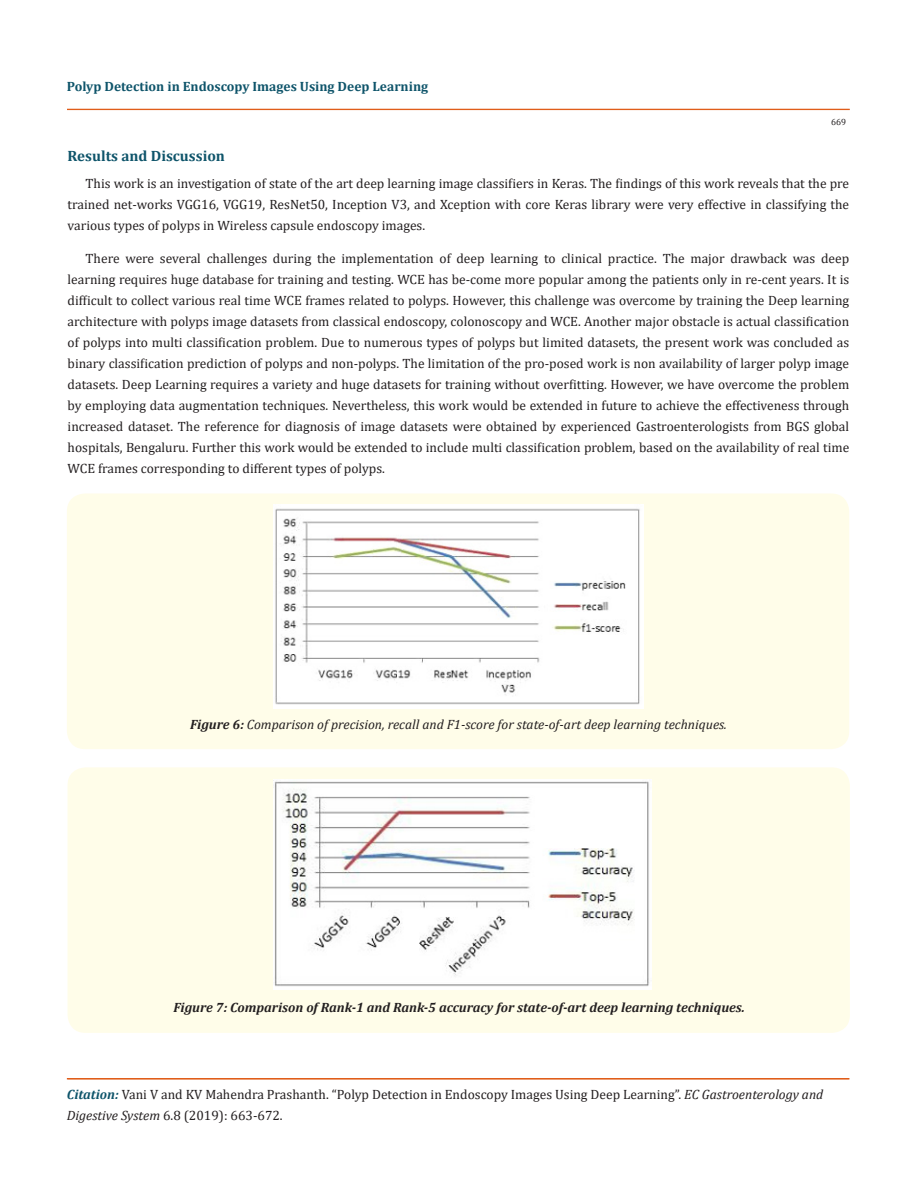
<style>
.page{position:relative;width:917px;height:1188px;background:#fff}
.page>*{position:absolute;margin:0;border:0;box-sizing:border-box;transform-origin:0 0}
.t1{font:700 15px "Cambria";color:#0e546a}
.t2{font:13.5px/21px "Cambria";color:#231f20;text-align:justify}
.t3{font:italic 13.5px "Cambria";color:#231f20}
.t4{font:italic 700 13.5px "Cambria";color:#231f20}
.t5{font:700 13.5px "Cambria";color:#0e546a}
.t6{font:9px "Cambria";color:#231f20}
.s1{font-weight:700}
.s2{font-weight:700;font-style:italic;color:#0e546a}
.s3{font-style:italic}
</style>
<div class="page">
<div style="left:67px;top:109px;width:782px;height:1px;border:1px solid #e05d1a"></div>
<hr style="left:67px;top:1079px;width:782px;height:1px;background:#e05d1a">
<div style="left:67px;top:1078px;width:782px;height:1px;border:1px solid #e05d1a"></div>
<div style="left:67px;top:494px;width:782px;height:255px;background:#fffde9;border-radius:18px"></div>
<img style="left:274px;top:505px;width:369px;height:203px">
<div style="left:68px;top:767px;width:781px;height:266px;background:#fffde9;border-radius:18px"></div>
<img style="left:274px;top:779px;width:377px;height:211px">
<p class="t5" style="left:67px;top:76px;width:363px">Polyp Detection in Endoscopy Images Using Deep Learning</p>
<p class="t6" style="left:831px;top:116px;width:16px">669</p>
<p class="t1" style="left:68px;top:145px;width:159px">Results and Discussion</p>
<p class="t2" style="left:68px;top:173px;width:783px;text-indent:18px">This work is an investigation of state of the art deep learning image classifiers in Keras. The findings of this work reveals that the pre trained net-works VGG16, VGG19, ResNet50, Inception V3, and Xception with core Keras library were very effective in classifying the various types of polyps in Wireless capsule endoscopy images.</p>
<p class="t2" style="left:68px;top:248px;width:783px;text-indent:18px">There were several challenges during the implementation of deep learning to clinical practice. The major drawback was deep learning requires huge database for training and testing. WCE has be-come more popular among the patients only in re-cent years. It is difficult to collect various real time WCE frames related to polyps. However, this challenge was overcome by training the Deep learning architecture with polyps image datasets from classical endoscopy, colonoscopy and WCE. Another major obstacle is actual classification of polyps into multi classification problem. Due to numerous types of polyps but limited datasets, the present work was concluded as binary classification prediction of polyps and non-polyps. The limitation of the pro-posed work is non availability of larger polyp image datasets. Deep Learning requires a variety and huge datasets for training without overfitting. However, we have overcome the problem by employing data augmentation techniques. Nevertheless, this work would be extended in future to achieve the effectiveness through increased dataset. The reference for diagnosis of image datasets were obtained by experienced Gastroenterologists from BGS global hospitals, Bengaluru. Further this work would be extended to include multi classification problem, based on the availability of real time WCE frames corresponding to different types of polyps.</p>
<p class="t3" style="left:190px;top:715px;width:538px"><span class="s1">Figure 6:</span> Comparison of precision, recall and F1-score for state-of-art deep learning techniques.</p>
<p class="t4" style="left:173px;top:998px;width:573px">Figure 7: Comparison of Rank-1 and Rank-5 accuracy for state-of-art deep learning techniques.</p>
<p class="t2" style="left:67px;top:1084px;width:758px"><span class="s2">Citation:</span> Vani V and KV Mahendra Prashanth. “Polyp Detection in Endoscopy Images Using Deep Learning”. <span class="s3">EC Gastroenterology and<br>Digestive System</span> 6.8 (2019): 663-672.</p>
</div>
